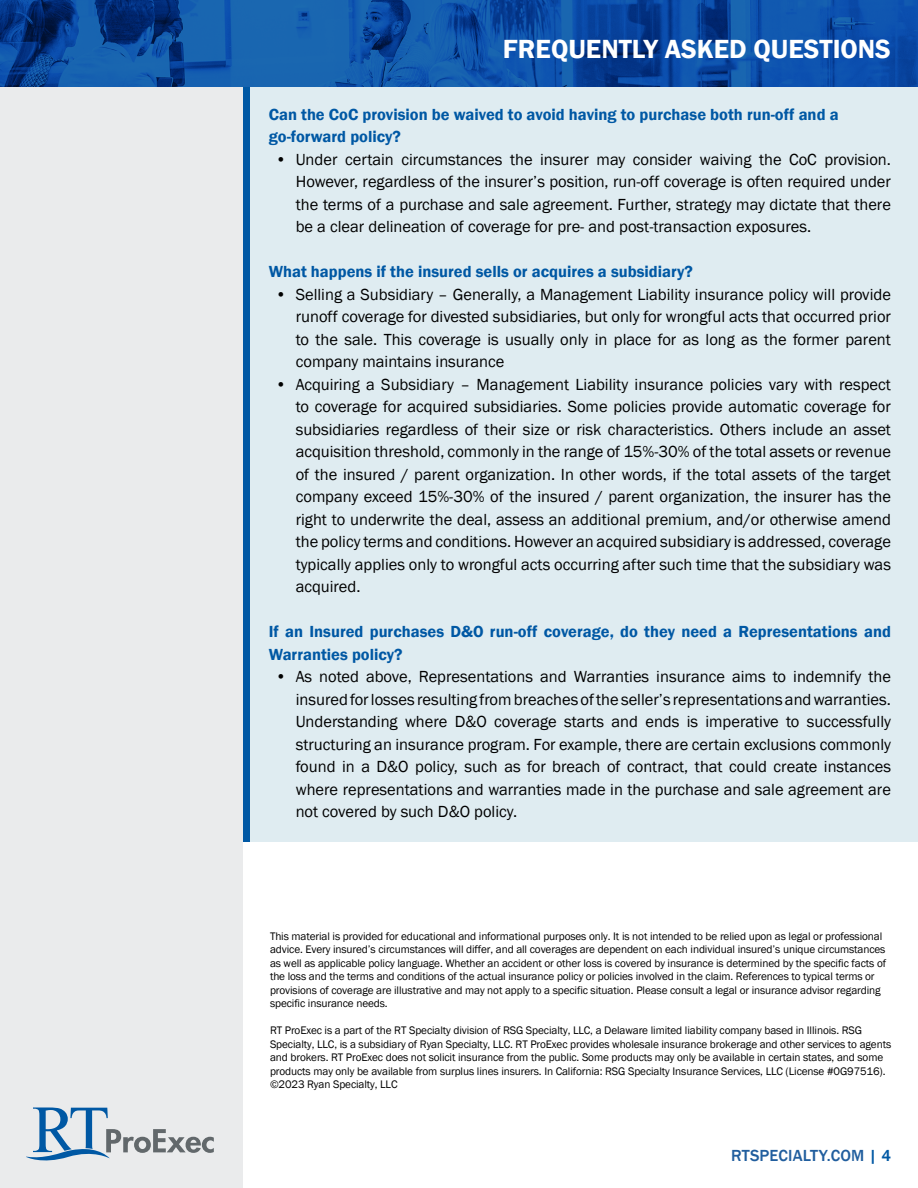
<style>
.page{position:relative;width:918px;height:1188px;background:#fff}
.page>*{position:absolute;margin:0;border:0;box-sizing:border-box;transform-origin:0 0}
.t1{font:27px "Franklin Gothic Demi";color:#fff}
.t2{font:16.5px/22.5px "Franklin Gothic";color:#000;text-align:justify}
.t3{font:16.5px/22.5px "Franklin Gothic Demi";color:#0058a4}
.t4{font:500 16.5px "Franklin Gothic";letter-spacing:.005em;color:#215e9e}
.t5{font:11.25px/13.5px "Franklin Gothic";letter-spacing:-.01em;color:#000}
.s1{color:#0058a4}
</style>
<div class="page">
<div style="left:0;top:0;width:243px;height:1188px;background:#eaebec"></div>
<svg style="left:26px;top:1108px;width:188px;height:52px"></svg>
<div style="left:244px;top:87px;width:674px;height:754px;background:#dfecf1"></div>
<div style="left:244px;top:87px;width:6px;height:754px;background:#0058a4"></div>
<img style="left:0;top:0;width:918px;height:87px">
<h1 class="t1" style="left:503px;top:33px;width:390px">FREQUENTLY ASKED QUESTIONS</h1>
<p class="t3" style="left:269px;top:103px;width:571px">Can the CoC provision be waived to avoid having to purchase both run-off and a go-forward policy?</p>
<p class="t2" style="left:296px;top:148px;width:597px;text-indent:-20px">• Under certain circumstances the insurer may consider waiving the CoC provision.<br>However, regardless of the insurer’s position, run-off coverage is often required under the terms of a purchase and sale agreement. Further, strategy may dictate that there be a clear delineation of coverage for pre- and post-transaction exposures.</p>
<p class="t3" style="left:269px;top:261px;width:426px">What happens if the insured sells or acquires a subsidiary?</p>
<p class="t2" style="left:296px;top:283px;width:597px;text-indent:-20px">• Selling a Subsidiary – Generally, a Management Liability insurance policy will provide runoff coverage for divested subsidiaries, but only for wrongful acts that occurred prior to the sale. This coverage is usually only in place for as long as the former parent company maintains insurance</p>
<p class="t2" style="left:296px;top:373px;width:597px;text-indent:-20px">• Acquiring a Subsidiary – Management Liability insurance policies vary with respect to coverage for acquired subsidiaries. Some policies provide automatic coverage for subsidiaries regardless of their size or risk characteristics. Others include an asset acquisition threshold, commonly in the range of 15%-30% of the total assets or revenue of the insured / parent organization. In other words, if the total assets of the target company exceed 15%-30% of the insured / parent organization, the insurer has the right to underwrite the deal, assess an additional premium, and/or otherwise amend the policy terms and conditions. However an acquired subsidiary is addressed, coverage typically applies only to wrongful acts occurring after such time that the subsidiary was acquired.</p>
<p class="t3" style="left:269px;top:621px;width:624px">If an Insured purchases D&amp;O run-off coverage, do they need a Representations and<br>Warranties policy?</p>
<p class="t2" style="left:296px;top:666px;width:597px;text-indent:-20px">• As noted above, Representations and Warranties insurance aims to indemnify the insured for losses resulting from breaches of the seller’s representations and warranties.<br>Understanding where D&amp;O coverage starts and ends is imperative to successfully structuring an insurance program. For example, there are certain exclusions commonly found in a D&amp;O policy, such as for breach of contract, that could create instances where representations and warranties made in the purchase and sale agreement are not covered by such D&amp;O policy.</p>
<p class="t5" style="left:270px;top:929px;width:618px">This material is provided for educational and informational purposes only. It is not intended to be relied upon as legal or professional advice. Every insured’s circumstances will differ, and all coverages are dependent on each individual insured’s unique circumstances as well as applicable policy language. Whether an accident or other loss is covered by insurance is determined by the specific facts of the loss and the terms and conditions of the actual insurance policy or policies involved in the claim. References to typical terms or provisions of coverage are illustrative and may not apply to a specific situation. Please consult a legal or insurance advisor regarding specific insurance needs.</p>
<p class="t5" style="left:270px;top:1024px;width:623px">RT ProExec is a part of the RT Specialty division of RSG Specialty, LLC, a Delaware limited liability company based in Illinois. RSG Specialty, LLC, is a subsidiary of Ryan Specialty, LLC. RT ProExec provides wholesale insurance brokerage and other services to agents and brokers. RT ProExec does not solicit insurance from the public. Some products may only be available in certain states, and some products may only be available from surplus lines insurers. In California: RSG Specialty Insurance Services, LLC (License #0G97516). ©2023 Ryan Specialty, LLC</p>
<p class="t4" style="left:731px;top:1145px;width:161px">RTSPECIALTY.COM <span class="s1">| 4</span></p>
</div>
